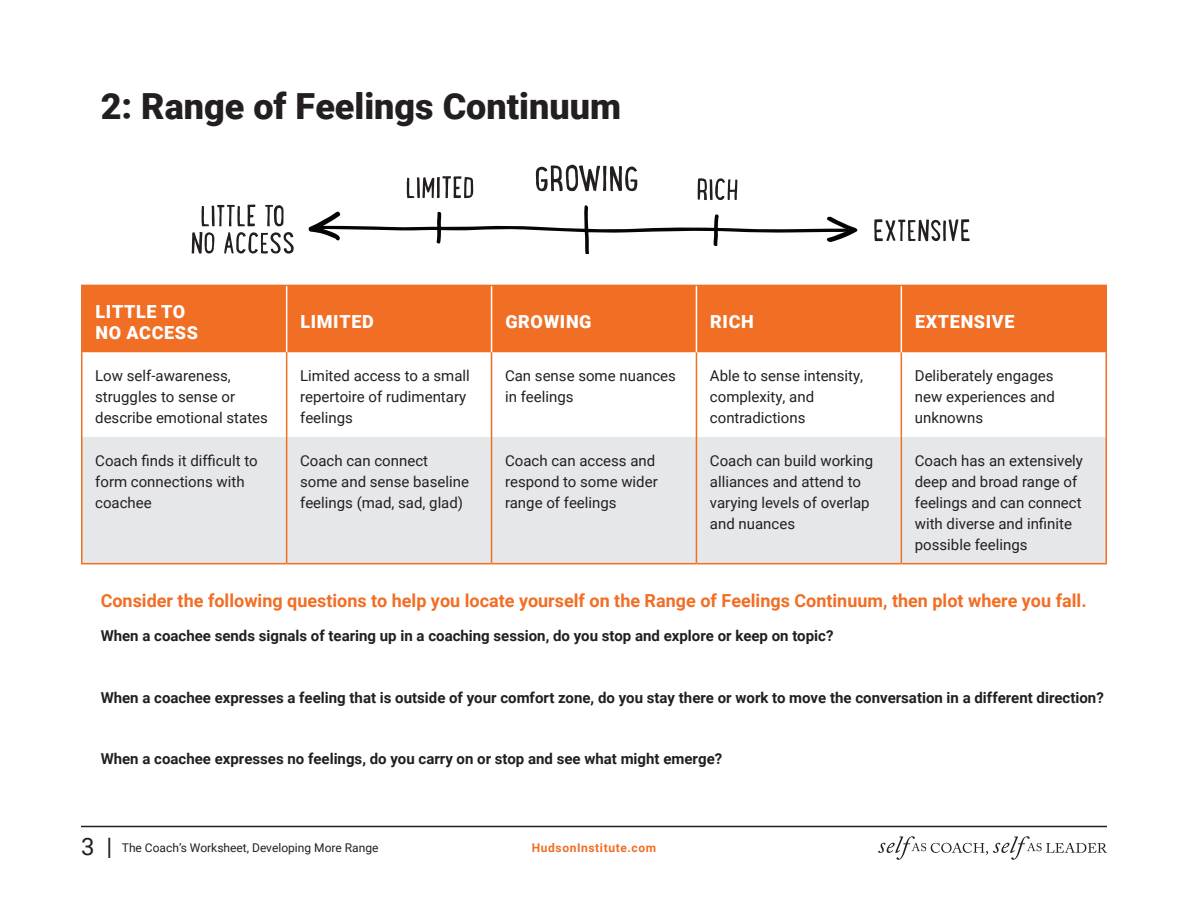
<style>
.page{position:relative;width:1188px;height:918px;background:#fff}
.page>*{position:absolute;margin:0;border:0;box-sizing:border-box;transform-origin:0 0}
.t1{font:900 36px "Roboto";color:#231f20}
.t2{font:700 18px "Roboto";color:#f16e25}
.t3{font:900 18px/21px "Roboto";letter-spacing:.035em;color:#fff}
.t4{font:15px/21px "Roboto";color:#231f20}
.t5{font:700 15px "Roboto";color:#231f20}
.t6{font:12px "Roboto";color:#231f20}
.t7{font:700 12px "Roboto";letter-spacing:.05em;color:#f16e25}
.s1{font-size:24px}
</style>
<div class="page">
<div style="left:82px;top:286px;width:1024px;height:66px;background:#f16e25"></div>
<div style="left:82px;top:437px;width:1024px;height:126px;background:#e6e7e9"></div>
<hr style="left:286px;top:286px;width:1px;height:66px;background:#fff">
<hr style="left:491px;top:286px;width:1px;height:66px;background:#fff">
<hr style="left:81px;top:352px;width:1px;height:85px;background:#f16e25">
<hr style="left:286px;top:352px;width:1px;height:85px;background:#f16e25">
<hr style="left:491px;top:352px;width:1px;height:85px;background:#f16e25">
<hr style="left:696px;top:352px;width:1px;height:85px;background:#f16e25">
<hr style="left:901px;top:352px;width:1px;height:85px;background:#f16e25">
<hr style="left:1106px;top:352px;width:1px;height:85px;background:#f16e25">
<hr style="left:81px;top:437px;width:1px;height:126px;background:#f16e25">
<hr style="left:286px;top:437px;width:1px;height:126px;background:#f16e25">
<hr style="left:491px;top:437px;width:1px;height:126px;background:#f16e25">
<hr style="left:696px;top:437px;width:1px;height:126px;background:#f16e25">
<hr style="left:901px;top:437px;width:1px;height:126px;background:#f16e25">
<hr style="left:1106px;top:437px;width:1px;height:126px;background:#f16e25">
<hr style="left:81px;top:285px;width:206px;height:1px;background:#f16e25">
<hr style="left:81px;top:286px;width:1px;height:66px;background:#f16e25">
<hr style="left:287px;top:285px;width:205px;height:1px;background:#f16e25">
<hr style="left:492px;top:285px;width:204px;height:1px;background:#f16e25">
<hr style="left:696px;top:285px;width:205px;height:1px;background:#f16e25">
<hr style="left:901px;top:285px;width:206px;height:1px;background:#f16e25">
<hr style="left:1106px;top:286px;width:1px;height:66px;background:#f16e25">
<hr style="left:696px;top:286px;width:1px;height:66px;background:#fff">
<hr style="left:901px;top:286px;width:1px;height:66px;background:#fff">
<hr style="left:81px;top:563px;width:206px;height:1px;background:#f16e25">
<hr style="left:287px;top:563px;width:205px;height:1px;background:#f16e25">
<hr style="left:492px;top:563px;width:204px;height:1px;background:#f16e25">
<hr style="left:696px;top:563px;width:205px;height:1px;background:#f16e25">
<hr style="left:901px;top:563px;width:206px;height:1px;background:#f16e25">
<svg style="left:202px;top:205px;width:53px;height:21px"></svg>
<svg style="left:265px;top:205px;width:19px;height:21px"></svg>
<svg style="left:192px;top:232px;width:22px;height:22px"></svg>
<svg style="left:224px;top:232px;width:70px;height:22px"></svg>
<svg style="left:308px;top:165px;width:550px;height:89px"></svg>
<svg style="left:874px;top:219px;width:96px;height:22px"></svg>
<hr style="left:81px;top:826px;width:1026px;height:1px;background:#231f20">
<svg style="left:878px;top:836px;width:229px;height:24px"></svg>
<p class="t1" style="left:101px;top:81px;width:522px">2: Range of Feelings Continuum</p>
<p class="t3" style="left:96px;top:300px;width:104px">LITTLE TO<br>NO ACCESS</p>
<p class="t3" style="left:300px;top:311px;width:75px">LIMITED</p>
<p class="t3" style="left:505px;top:311px;width:88px">GROWING</p>
<p class="t3" style="left:710px;top:311px;width:45px">RICH</p>
<p class="t3" style="left:915px;top:311px;width:101px">EXTENSIVE</p>
<p class="t4" style="left:95px;top:365px;width:174px">Low self-awareness, struggles to sense or describe emotional states</p>
<p class="t4" style="left:300px;top:365px;width:171px">Limited access to a small repertoire of rudimentary feelings</p>
<p class="t4" style="left:505px;top:365px;width:172px">Can sense some nuances in feelings</p>
<p class="t4" style="left:710px;top:365px;width:155px">Able to sense intensity, complexity, and contradictions</p>
<p class="t4" style="left:915px;top:365px;width:142px;text-align:justify">Deliberately engages new experiences and unknowns</p>
<p class="t4" style="left:95px;top:450px;width:164px">Coach finds it difficult to form connections with coachee</p>
<p class="t4" style="left:300px;top:450px;width:170px">Coach can connect some and sense baseline feelings (mad, sad, glad)</p>
<p class="t4" style="left:505px;top:450px;width:154px">Coach can access and respond to some wider range of feelings</p>
<p class="t4" style="left:710px;top:450px;width:165px">Coach can build working alliances and attend to varying levels of overlap and nuances</p>
<p class="t4" style="left:915px;top:450px;width:170px">Coach has an extensively deep and broad range of feelings and can connect with diverse and infinite possible feelings</p>
<p class="t2" style="left:101px;top:587px;width:987px">Consider the following questions to help you locate yourself on the Range of Feelings Continuum, then plot where you fall.</p>
<p class="t5" style="left:101px;top:625px;width:734px">When a coachee sends signals of tearing up in a coaching session, do you stop and explore or keep on topic?</p>
<p class="t5" style="left:101px;top:687px;width:1005px">When a coachee expresses a feeling that is outside of your comfort zone, do you stay there or work to move the conversation in a different direction?</p>
<p class="t5" style="left:101px;top:748px;width:623px">When a coachee expresses no feelings, do you carry on or stop and see what might emerge?</p>
<p class="t6" style="left:81px;top:839px;width:299px"><span class="s1">3 |</span> The Coach’s Worksheet, Developing More Range</p>
<p class="t7" style="left:532px;top:839px;width:126px">HudsonInstitute.com</p>
</div>
